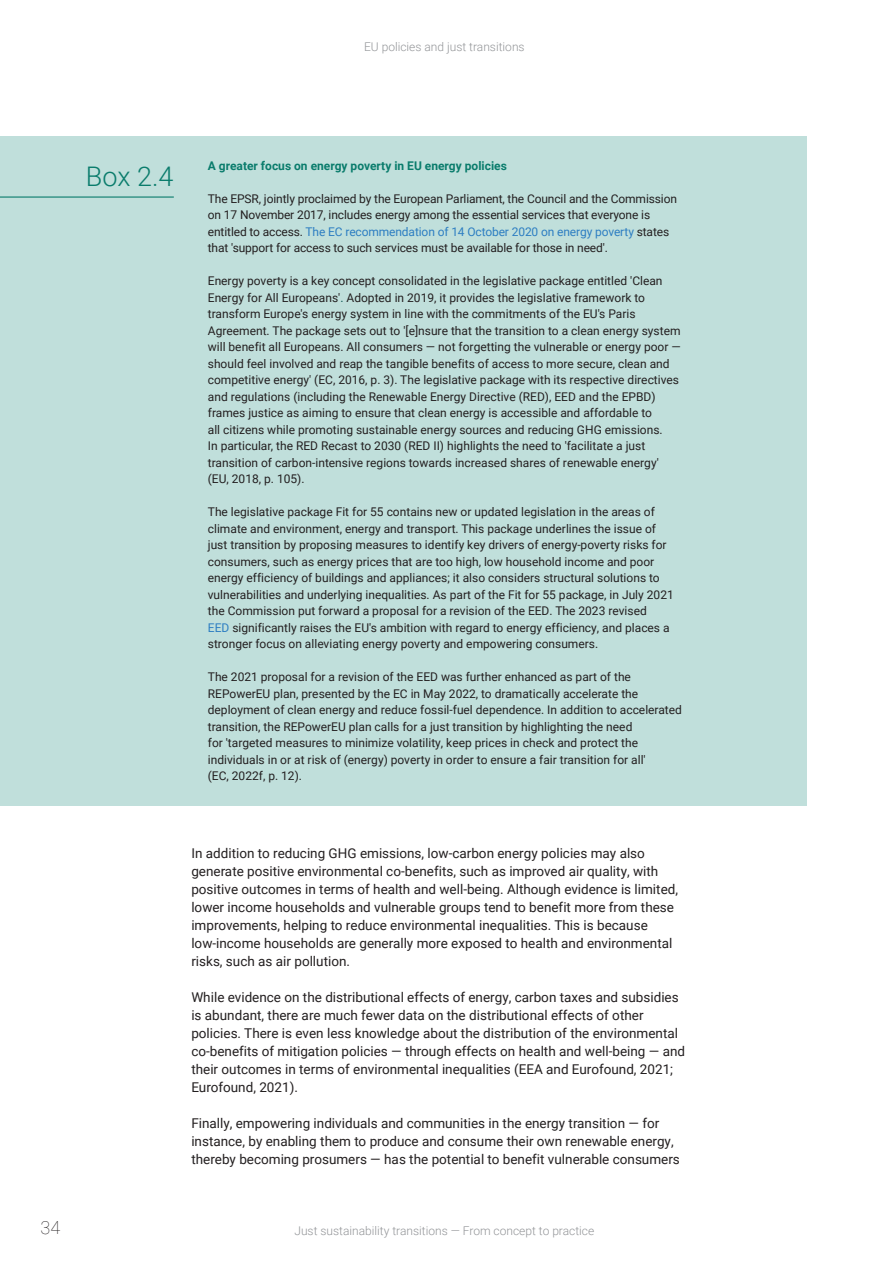
<style>
.page{position:relative;width:893px;height:1263px;background:#fff}
.page>*{position:absolute;margin:0;border:0;box-sizing:border-box;transform-origin:0 0}
._2023_-_Box_text_heading{font:300 27px "Roboto";color:#0a7c6c}
.t1{font:100 18px "Roboto";color:#231f20}
._2023_-_Body_text{font:13.5px/18px "Roboto";color:#231f20}
._2023_-_Box_text{font:12px/16.5px "Roboto";color:#231f20}
.t2{font:300 12px "Roboto";color:#939598}
._2023_-_Box_text_heading-2{font:700 12px "Roboto";color:#0a7c6c}
.s1{color:#2d7ec2}
.s2{color:#0d5853}
</style>
<div class="page">
<div style="left:0;top:136px;width:807px;height:669px;background:#c0dfdb"></div>
<hr style="left:0;top:196px;width:174px;height:2px;background:#0a7c6c">
<p class="t2" style="left:364px;top:39px;width:162px">EU policies and just transitions</p>
<p class="_2023_-_Box_text_heading" style="left:86px;top:157px;width:89px">Box 2.4</p>
<p class="_2023_-_Box_text_heading-2" style="left:208px;top:157px;width:300px">A greater focus on energy poverty in EU energy policies</p>
<p class="_2023_-_Box_text" style="left:208px;top:190px;width:471px">The EPSR, jointly proclaimed by the European Parliament, the Council and the Commission on 17 November 2017, includes energy among the essential services that everyone is entitled to access. <span class="s1">The EC recommendation of 14 October 2020 on energy poverty</span> states that 'support for access to such services must be available for those in need'.</p>
<p class="_2023_-_Box_text" style="left:208px;top:272px;width:474px">Energy poverty is a key concept consolidated in the legislative package entitled 'Clean Energy for All Europeans'<span class="s2">.</span> Adopted in 2019, it provides the legislative framework to transform Europe's energy system in line with the commitments of the EU's Paris Agreement. The package sets out to '[e]nsure that the transition to a clean energy system will benefit all Europeans. All consumers — not forgetting the vulnerable or energy poor — should feel involved and reap the tangible benefits of access to more secure, clean and competitive energy' (EC, 2016, p. 3). The legislative package with its respective directives and regulations (including the Renewable Energy Directive (RED), EED and the EPBD) frames justice as aiming to ensure that clean energy is accessible and affordable to<br>all citizens while promoting sustainable energy sources and reducing GHG emissions.<br>In particular, the RED Recast to 2030 (RED II) highlights the need to 'facilitate a just transition of carbon-intensive regions towards increased shares of renewable energy' (EU, 2018, p. 105).</p>
<p class="_2023_-_Box_text" style="left:208px;top:503px;width:467px">The legislative package Fit for 55 contains new or updated legislation in the areas of climate and environment, energy and transport. This package underlines the issue of just transition by proposing measures to identify key drivers of energy-poverty risks for consumers, such as energy prices that are too high, low household income and poor energy efficiency of buildings and appliances; it also considers structural solutions to vulnerabilities and underlying inequalities. As part of the Fit for 55 package, in July 2021 the Commission put forward a proposal for a revision of the EED. The 2023 revised<br><span class="s1">EED</span> significantly raises the EU's ambition with regard to energy efficiency, and places a stronger focus on alleviating energy poverty and empowering consumers.</p>
<p class="_2023_-_Box_text" style="left:208px;top:668px;width:476px">The 2021 proposal for a revision of the EED was further enhanced as part of the REPowerEU plan, presented by the EC in May 2022, to dramatically accelerate the deployment of clean energy and reduce fossil-fuel dependence. In addition to accelerated transition, the REPowerEU plan calls for a just transition by highlighting the need<br>for 'targeted measures to minimize volatility, keep prices in check and protect the individuals in or at risk of (energy) poverty in order to ensure a fair transition for all'<br>(EC, 2022f, p. 12).</p>
<p class="_2023_-_Body_text" style="left:191px;top:843px;width:488px">In addition to reducing GHG emissions, low-carbon energy policies may also generate positive environmental co-benefits, such as improved air quality, with positive outcomes in terms of health and well-being. Although evidence is limited, lower income households and vulnerable groups tend to benefit more from these improvements, helping to reduce environmental inequalities. This is because low‑income households are generally more exposed to health and environmental risks, such as air pollution.</p>
<p class="_2023_-_Body_text" style="left:191px;top:987px;width:495px">While evidence on the distributional effects of energy, carbon taxes and subsidies is abundant, there are much fewer data on the distributional effects of other policies. There is even less knowledge about the distribution of the environmental co-benefits of mitigation policies — through effects on health and well-being — and their outcomes in terms of environmental inequalities (EEA and Eurofound, 2021; Eurofound, 2021).</p>
<p class="_2023_-_Body_text" style="left:191px;top:1113px;width:490px">Finally, empowering individuals and communities in the energy transition — for instance, by enabling them to produce and consume their own renewable energy, thereby becoming prosumers — has the potential to benefit vulnerable consumers</p>
<h2 class="t1" style="left:40px;top:1215px;width:21px">34</h2>
<p class="t2" style="left:294px;top:1223px;width:301px">Just sustainability transitions — From concept to practice</p>
</div>
